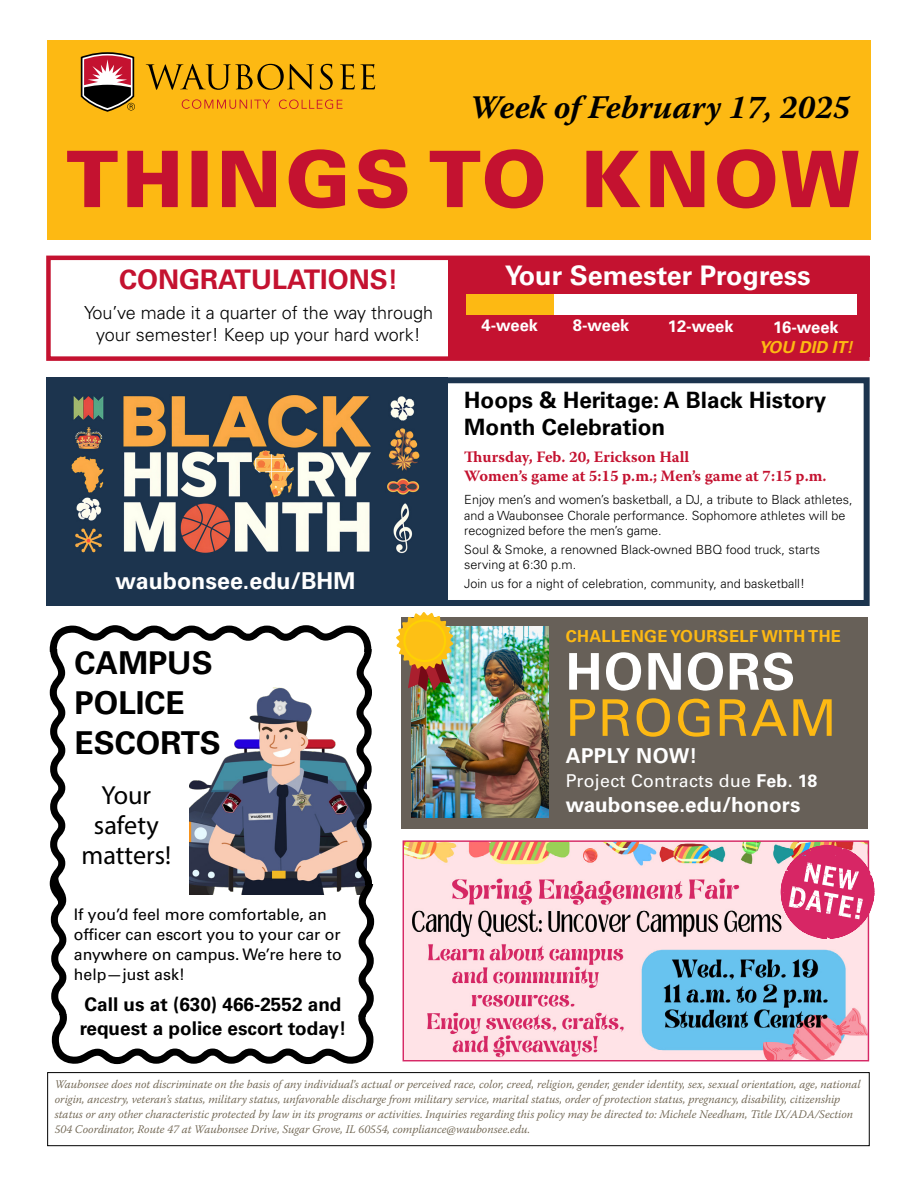
<style>
.page{position:relative;width:918px;height:1188px;background:#fff}
.page>*{position:absolute;margin:0;border:0;box-sizing:border-box;transform-origin:0 0}
.t1{font:50.7px "Univers LT Std";letter-spacing:.03em;color:#fdb913}
.t2{font:700 50.7px "Univers LT Std";letter-spacing:.03em;color:#fff}
.t3{font:italic 700 32.85px "Warnock Pro";color:#000}
.t4{font:700 31.5px/40px "Univers LT Std";color:#000}
.t5{font:700 27px "Univers LT Std";color:#fff}
.t6{font:700 27px "Univers LT Std";color:#c41230}
.t7{font:26.25px/29.7px "Myriad Pro";color:#000;text-align:center}
.t8{font:700 23.25px "Univers LT Std";color:#fff}
.t9{font:700 22.5px/27px "Univers LT Std";color:#000}
.t10{font:700 20.7px "Univers LT Std";color:#fff}
.t11{font:700 20.55px "Univers LT Std";letter-spacing:.02em;color:#fff}
.t12{font:700 18.9px/23.9px "Univers LT Std";color:#000}
.t13{font:300 18px/22.5px "Univers LT Std";color:#000;text-align:center}
.t14{font:17.7px "Univers LT Std";letter-spacing:.02em;color:#fff}
.t15{font:700 16.5px "Univers LT Std";color:#fff}
.t16{font:700 16.5px "Univers LT Std";letter-spacing:.02em;color:#fdb913}
.t17{font:italic 700 16.5px "Univers LT Std";color:#fdb913}
.t18{font:15.9px/19.8px "Univers LT Std";color:#000}
.t19{font:700 15.75px/18.9px "Warnock Pro";color:#c41230}
.t20{font:300 12.6px/15.1px "Univers LT Std";color:#000}
.t21{font:italic 300 11.7px/15px "Warnock Pro";color:#695e4a}
.s1{font-weight:700}
</style>
<div class="page">
<div style="left:47px;top:1072px;width:823px;height:74px;border:1px solid #000"></div>
<div style="left:47px;top:40px;width:824px;height:199px;background:#fdb913"></div>
<svg style="left:80px;top:52px;width:55px;height:60px;background:#965a48"></svg>
<svg style="left:146px;top:64px;width:168px;height:26px"></svg>
<svg style="left:320px;top:64px;width:13px;height:26px"></svg>
<svg style="left:340px;top:64px;width:35px;height:25px"></svg>
<svg style="left:182px;top:99px;width:88px;height:10px"></svg>
<svg style="left:279px;top:100px;width:64px;height:9px"></svg>
<svg style="left:67px;top:149px;width:792px;height:59px"></svg>
<div style="left:46px;top:256px;width:824px;height:105px;border:4px solid #c41230"></div>
<div style="left:448px;top:256px;width:422px;height:101px;background:#c41230"></div>
<div style="left:467px;top:295px;width:389px;height:20px;background:#fff"></div>
<div style="left:466px;top:295px;width:88px;height:20px;background:#fdb913"></div>
<img style="left:53px;top:384px;width:395px;height:215px">
<div style="left:46px;top:377px;width:824px;height:229px;border:6px solid #1c344e"></div>
<img style="left:405px;top:842px;width:462px;height:217px">
<div style="left:403px;top:840px;width:466px;height:221px;border:1px solid #d62865"></div>
<svg style="left:781px;top:845px;width:93px;height:94px;background:#df6790"></svg>
<div style="left:402px;top:617px;width:466px;height:212px;background:#676058"></div>
<img style="left:411px;top:626px;width:138px;height:192px">
<img style="left:396px;top:612px;width:57px;height:79px">
<svg style="left:50px;top:625px;width:324px;height:439px"></svg>
<h2 class="t3" style="left:469px;top:87px;width:383px">Week of February 17, 2025</h2>
<h3 class="t6" style="left:119px;top:264px;width:281px">CONGRATULATIONS!</h3>
<h3 class="t5" style="left:505px;top:260px;width:307px">Your Semester Progress</h3>
<h3 class="t13" style="left:84px;top:301px;width:351px">You’ve made it a quarter of the way through your semester! Keep up your hard work!</h3>
<h3 class="t15" style="left:482px;top:316px;width:58px">4-week</h3>
<h3 class="t15" style="left:573px;top:316px;width:58px">8-week</h3>
<h3 class="t15" style="left:668px;top:317px;width:67px">12-week</h3>
<h3 class="t15" style="left:773px;top:317px;width:67px">16-week</h3>
<h3 class="t17" style="left:759px;top:338px;width:96px">YOU DID IT!</h3>
<h3 class="t9" style="left:464px;top:387px;width:364px">Hoops &amp; Heritage: A Black History<br>Month Celebration</h3>
<h3 class="t19" style="left:464px;top:447px;width:364px">Thursday, Feb. 20, Erickson Hall<br>Women’s game at 5:15 p.m.; Men’s game at 7:15 p.m.</h3>
<p class="t20" style="left:464px;top:492px;width:390px">Enjoy men’s and women’s basketball, a DJ, a tribute to Black athletes, and a Waubonsee Chorale performance. Sophomore athletes will be recognized before the men’s game.</p>
<p class="t20" style="left:464px;top:542px;width:357px">Soul &amp; Smoke, a renowned Black-owned BBQ food truck, starts serving at 6:30 p.m.</p>
<h3 class="t8" style="left:116px;top:568px;width:241px">waubonsee.edu/BHM</h3>
<p class="t20" style="left:464px;top:576px;width:342px">Join us for a night of celebration, community, and basketball!</p>
<h3 class="t4" style="left:75px;top:643px;width:148px">CAMPUS<br>POLICE<br>ESCORTS</h3>
<h3 class="t7" style="left:81px;top:780px;width:91px">Your safety matters!</h3>
<h3 class="t18" style="left:74px;top:905px;width:269px">If you’d feel more comfortable, an officer can escort you to your car or anywhere on campus. We’re here to help—just ask!</h3>
<h3 class="t12" style="left:80px;top:992px;width:268px">Call us at (630) 466-2552 and request a police escort today!</h3>
<h3 class="t16" style="left:566px;top:626px;width:277px">CHALLENGE YOURSELF WITH THE</h3>
<h1 class="t2" style="left:566px;top:642px;width:231px">HONORS</h1>
<h1 class="t1" style="left:566px;top:688px;width:272px">PROGRAM</h1>
<h3 class="t11" style="left:566px;top:744px;width:133px">APPLY NOW!</h3>
<h3 class="t14" style="left:566px;top:770px;width:253px">Project Contracts due <span class="s1">Feb. 18</span></h3>
<h3 class="t10" style="left:566px;top:793px;width:236px">waubonsee.edu/honors</h3>
<p class="t21" style="left:55px;top:1077px;width:807px">Waubonsee does not discriminate on the basis of any individual’s actual or perceived race, color, creed, religion, gender, gender identity, sex, sexual orientation, age, national origin, ancestry, veteran’s status, military status, unfavorable discharge from military service, marital status, order of protection status, pregnancy, disability, citizenship status or any other characteristic protected by law in its programs or activities. Inquiries regarding this policy may be directed to: Michele Needham, Title IX/ADA/Section 504 Coordinator, Route 47 at Waubonsee Drive, Sugar Grove, IL 60554, compliance@waubonsee.edu.</p>
</div>
